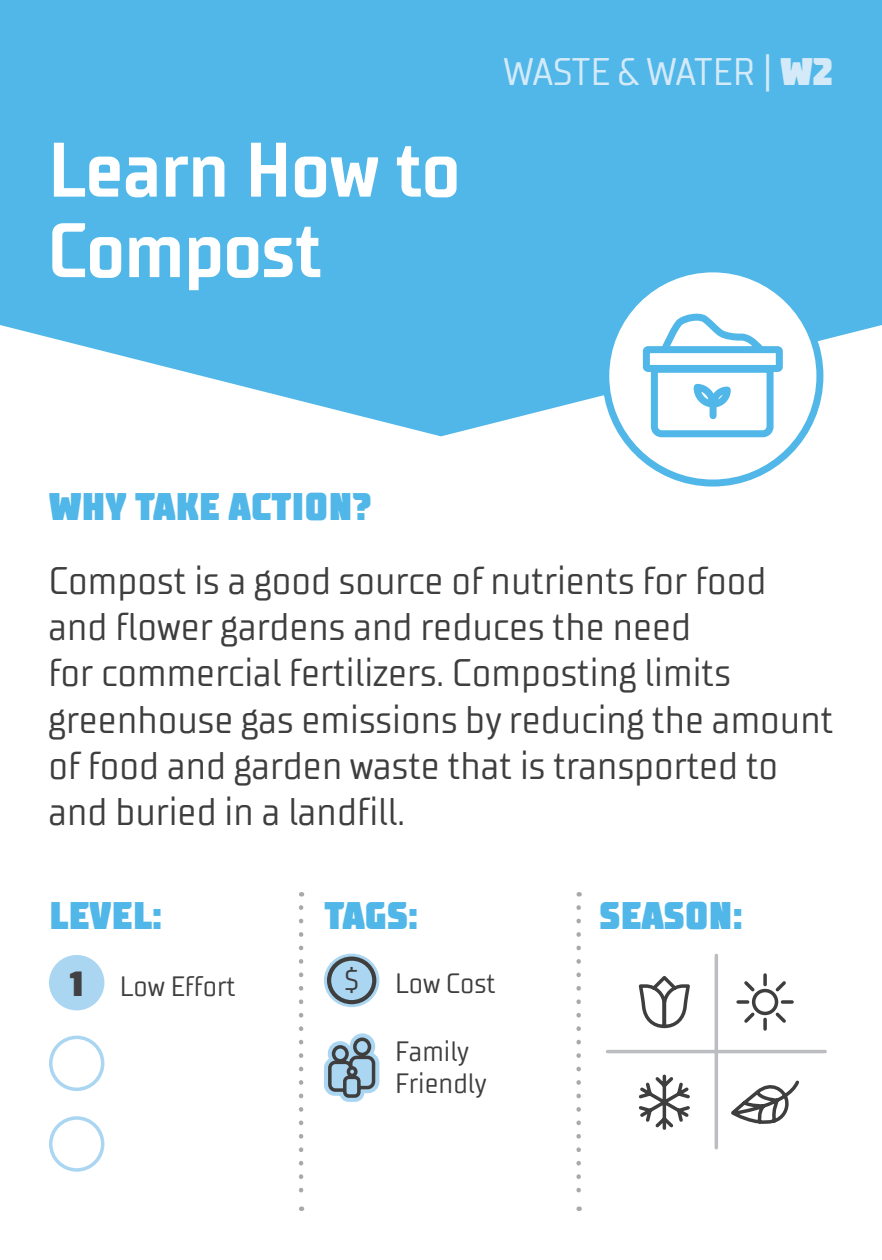
<style>
.page{position:relative;width:882px;height:1260px;background:#fff}
.page>*{position:absolute;margin:0;border:0;box-sizing:border-box;transform-origin:0 0}
.t1{font:700 77px/80.5px "TT Supermolot Condensed";color:#fff}
.Text{font:38.5px/46.2px "TT Supermolot Condensed";color:#3e3e3f}
.Title_2{font:900 38.5px "TT Supermolot Condensed";color:#50b7e8}
.Title_3_Light{font:38.5px "TT Supermolot Condensed";letter-spacing:-.005em;color:#d4eaf8}
.Title_3_Light-2{font:900 35px "TT Supermolot Condensed";color:#414042}
.t2{font:28.7px "TT Supermolot Condensed";color:#3e3e3f}
.Text_s{font:28px/31.5px "TT Supermolot Condensed";color:#3e3e3f}
.s1{font-weight:900}
</style>
<div class="page">
<svg style="left:0;top:0;width:882px;height:436px;background:#60bdea"></svg>
<div style="left:606px;top:269px;width:214px;height:214px;background:#fff;border-radius:50%"></div>
<div style="left:602px;top:265px;width:221px;height:222px;border:7px solid #50b7e8;border-radius:50%"></div>
<svg style="left:299px;top:907px;width:4px;height:304px"></svg>
<svg style="left:576px;top:907px;width:5px;height:304px"></svg>
<svg style="left:650px;top:372px;width:124px;height:66px"></svg>
<svg style="left:662px;top:313px;width:100px;height:33px"></svg>
<div style="left:710px;top:405px;width:7px;height:11px;background:#50b7e8"></div>
<div style="left:643px;top:346px;width:140px;height:26px;border:7px solid #50b7e8"></div>
<hr style="left:608px;top:1050px;width:217px;height:3px;background:#bcbdc0">
<hr style="left:715px;top:955px;width:3px;height:193px;background:#bcbdc0">
<svg style="left:736px;top:973px;width:58px;height:58px"></svg>
<svg style="left:638px;top:1074px;width:52px;height:56px"></svg>
<svg style="left:638px;top:976px;width:52px;height:53px"></svg>
<svg style="left:731px;top:1080px;width:68px;height:44px"></svg>
<svg style="left:324px;top:1033px;width:56px;height:69px"></svg>
<div style="left:329px;top:959px;width:45px;height:43px;background:#aad6f2;border-radius:50%"></div>
<div style="left:324px;top:954px;width:55px;height:53px;border:10px solid #aad6f2;border-radius:50%"></div>
<div style="left:327px;top:957px;width:49px;height:47px;border:4px solid #3e3e3f;border-radius:50%"></div>
<div style="left:49px;top:1116px;width:55px;height:56px;border:4px solid #aad6f2;border-radius:50%"></div>
<div style="left:49px;top:1036px;width:55px;height:55px;border:4px solid #aad6f2;border-radius:50%"></div>
<div style="left:51px;top:957px;width:52px;height:52px;background:#aad6f2;border-radius:50%"></div>
<div style="left:49px;top:955px;width:55px;height:55px;border:4px solid #aad6f2;border-radius:50%"></div>
<p class="t1" style="left:48px;top:130px;width:413px">Learn How to<br>Compost</p>
<p class="Title_3_Light" style="left:503px;top:50px;width:331px">WASTE &amp; WATER | <span class="s1">W2</span></p>
<p class="Title_2" style="left:49px;top:483px;width:324px">WHY TAKE ACTION?</p>
<p class="Text" style="left:48px;top:558px;width:786px">Compost is a good source of nutrients for food and flower gardens and reduces the need<br>for commercial fertilizers. Composting limits greenhouse gas emissions by reducing the amount of food and garden waste that is transported to and buried in a landfill.</p>
<p class="Title_2" style="left:49px;top:892px;width:115px">LEVEL:</p>
<p class="Title_2" style="left:324px;top:892px;width:95px">TAGS:</p>
<p class="Title_2" style="left:600px;top:892px;width:145px">SEASON:</p>
<p class="Title_3_Light-2" style="left:70px;top:963px;width:15px">1</p>
<p class="Text_s" style="left:120px;top:971px;width:118px">Low Effort</p>
<p class="t2" style="left:345px;top:963px;width:16px">$</p>
<p class="Text_s" style="left:395px;top:968px;width:102px">Low Cost</p>
<p class="Text_s" style="left:395px;top:1036px;width:93px">Family<br>Friendly</p>
</div>
